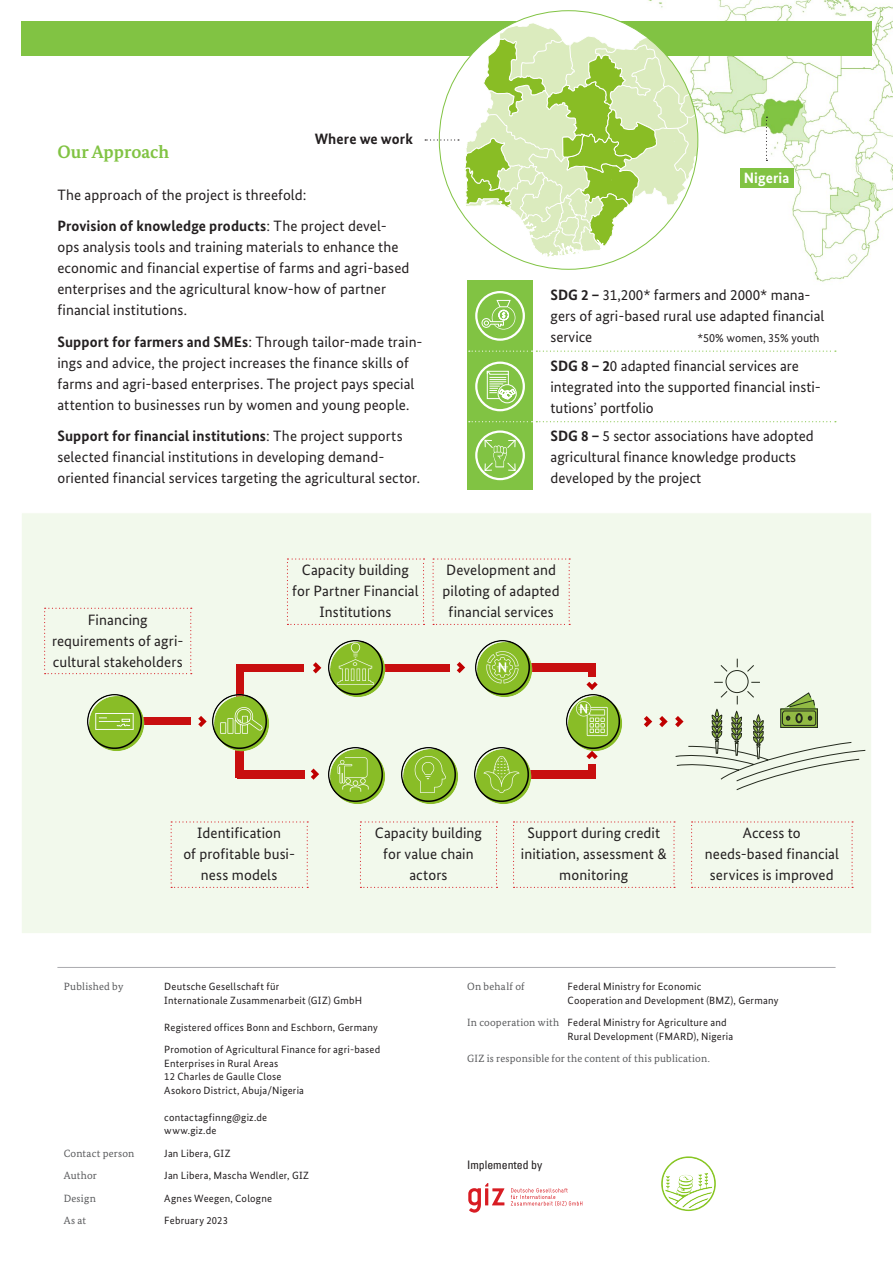
<style>
.page{position:relative;width:893px;height:1263px;background:#fff}
.page>*{position:absolute;margin:0;border:0;box-sizing:border-box;transform-origin:0 0}
.Überschrift1{font:700 18px "Bundes Serif";color:#81c343}
.Paragraph{font:15px/21px "Bundes Sans";letter-spacing:.005em;color:#231f20;text-align:center}
.Paragraph-2{font:700 15px "Bundes Sans";letter-spacing:.01em;color:#231f20}
.Paragraph-3{font:700 15px "Bundes Sans";letter-spacing:.01em;color:#fff}
.t1{font:12px "Bundes Sans";color:#231f20}
.t2{font:condensed 11.7px "Univers";color:#231f20}
.Imprint{font:10.5px/13.5px "Bundes Sans";letter-spacing:.02em;color:#231f20}
.Imprint-2{font:10.5px "Bundes Serif";letter-spacing:.02em;color:#57585a}
.s1{font-weight:700}
.s2{font-family:"Bundes Serif";color:#57585a}
</style>
<div class="page">
<hr style="left:57px;top:967px;width:779px;height:1px;background:#aaabaf">
<div style="left:467px;top:281px;width:66px;height:209px;background:#81c343"></div>
<img style="left:648px;top:0;width:245px;height:282px">
<div style="left:21px;top:512px;width:851px;height:422px;background:#f2f9ec;border:1px solid #fff"></div>
<div style="left:21px;top:21px;width:851px;height:34px;background:#81c343"></div>
<div style="left:439px;top:11px;width:259px;height:258px;background:#fff;border-radius:50%"></div>
<svg style="left:425px;top:23px;width:273px;height:234px"></svg>
<svg style="left:766px;top:117px;width:1px;height:44px"></svg>
<div style="left:740px;top:169px;width:53px;height:19px;background:#81c343"></div>
<svg style="left:468px;top:1183px;width:36px;height:30px"></svg>
<svg style="left:511px;top:1188px;width:71px;height:18px"></svg>
<svg style="left:661px;top:1156px;width:55px;height:55px"></svg>
<div style="left:236px;top:664px;width:68px;height:8px;background:#c80f0f"></div>
<svg style="left:313px;top:662px;width:8px;height:11px"></svg>
<div style="left:236px;top:670px;width:7px;height:30px;background:#c80f0f"></div>
<div style="left:366px;top:664px;width:84px;height:7px;background:#c80f0f"></div>
<svg style="left:457px;top:662px;width:8px;height:11px"></svg>
<div style="left:237px;top:770px;width:68px;height:8px;background:#c80f0f"></div>
<svg style="left:311px;top:768px;width:8px;height:12px"></svg>
<div style="left:236px;top:744px;width:8px;height:34px;background:#c80f0f"></div>
<div style="left:499px;top:770px;width:97px;height:8px;background:#c80f0f"></div>
<svg style="left:586px;top:751px;width:12px;height:8px"></svg>
<div style="left:588px;top:764px;width:8px;height:8px;background:#c80f0f"></div>
<div style="left:495px;top:663px;width:99px;height:8px;background:#c80f0f"></div>
<svg style="left:586px;top:682px;width:12px;height:8px"></svg>
<div style="left:588px;top:663px;width:8px;height:14px;background:#c80f0f"></div>
<div style="left:109px;top:717px;width:82px;height:8px;background:#c80f0f"></div>
<svg style="left:198px;top:716px;width:9px;height:11px"></svg>
<svg style="left:659px;top:716px;width:9px;height:11px"></svg>
<svg style="left:675px;top:658px;width:191px;height:132px"></svg>
<svg style="left:644px;top:716px;width:8px;height:11px"></svg>
<svg style="left:287px;top:558px;width:137px;height:67px"></svg>
<svg style="left:433px;top:558px;width:137px;height:67px"></svg>
<svg style="left:44px;top:608px;width:148px;height:66px"></svg>
<svg style="left:171px;top:821px;width:137px;height:67px"></svg>
<svg style="left:360px;top:821px;width:137px;height:67px"></svg>
<svg style="left:513px;top:821px;width:162px;height:67px"></svg>
<svg style="left:691px;top:821px;width:162px;height:67px"></svg>
<img style="left:475px;top:640px;width:57px;height:57px">
<img style="left:566px;top:694px;width:56px;height:57px">
<img style="left:87px;top:694px;width:57px;height:57px">
<img style="left:328px;top:640px;width:57px;height:57px">
<img style="left:212px;top:691px;width:57px;height:60px">
<img style="left:328px;top:747px;width:57px;height:57px">
<img style="left:474px;top:747px;width:57px;height:57px">
<img style="left:401px;top:747px;width:57px;height:57px">
<svg style="left:469px;top:351px;width:367px;height:1px"></svg>
<svg style="left:469px;top:421px;width:367px;height:1px"></svg>
<svg style="left:481px;top:300px;width:34px;height:30px"></svg>
<div style="left:498px;top:384px;width:19px;height:19px;border:1px solid #fff;border-radius:50%"></div>
<svg style="left:487px;top:374px;width:28px;height:25px"></svg>
<div style="left:487px;top:371px;width:22px;height:3px;border:1px solid #fff"></div>
<svg style="left:484px;top:439px;width:32px;height:32px"></svg>
<div style="left:475px;top:291px;width:50px;height:50px;border:2px solid #fff;border-radius:50%"></div>
<div style="left:475px;top:362px;width:50px;height:49px;border:2px solid #fff;border-radius:50%"></div>
<div style="left:475px;top:430px;width:50px;height:50px;border:2px solid #fff;border-radius:50%"></div>
<p class="Paragraph-2" style="left:315px;top:130px;width:100px">Where we work</p>
<p class="Überschrift1" style="left:57px;top:141px;width:113px">Our Approach</p>
<p class="Paragraph" style="left:57px;top:184px;width:251px">The approach of the project is threefold:</p>
<p class="Paragraph" style="left:57px;top:215px;width:354px;text-align:left"><span class="s1">Provision of knowledge products</span>: The project devel&shy;ops analysis tools and training materials to enhance the economic and financial expertise of farms and agri-based enterprises and the agricultural know-how of partner financial institutions.</p>
<p class="Paragraph" style="left:57px;top:331px;width:367px;text-align:left"><span class="s1">Support for farmers and SMEs</span>: Through tailor-made train&shy;ings and advice, the project increases the finance skills of farms and agri-based enterprises. The project pays special attention to businesses run by women and young people.</p>
<p class="Paragraph" style="left:57px;top:425px;width:364px;text-align:left"><span class="s1">Support for financial institutions</span>: The project supports selected financial institutions in developing demand&shy;oriented financial services targeting the agricultural sector.</p>
<p class="Paragraph-3" style="left:744px;top:168px;width:47px">Nigeria</p>
<p class="Paragraph" style="left:550px;top:284px;width:275px;text-align:left"><span class="s1">SDG 2 –</span> 31,200* farmers and 2000* mana&shy;gers of agri-based rural use adapted financial service</p>
<p class="t1" style="left:697px;top:330px;width:124px">*50% women, 35% youth</p>
<p class="Paragraph" style="left:550px;top:355px;width:272px;text-align:left"><span class="s1">SDG 8 – 2</span>0 adapted financial services are integrated into the supported financial insti&shy;tutions’ portfolio</p>
<p class="Paragraph" style="left:550px;top:425px;width:265px;text-align:left"><span class="s1">SDG 8 –</span> 5 sector associations have adopted agricultural finance knowledge products developed by the project</p>
<p class="Paragraph" style="left:52px;top:609px;width:133px">Financing requirements of agri&shy;cultural stakeholders</p>
<p class="Paragraph" style="left:292px;top:560px;width:128px">Capacity building for Partner Financial<br>Institutions</p>
<p class="Paragraph" style="left:443px;top:560px;width:119px">Development and piloting of adapted financial services</p>
<p class="Paragraph" style="left:183px;top:823px;width:113px">Identification<br>of profitable busi&shy;ness models</p>
<p class="Paragraph" style="left:375px;top:823px;width:109px">Capacity building for value chain actors</p>
<p class="Paragraph" style="left:521px;top:823px;width:147px">Support during credit initiation, assessment &amp; monitoring</p>
<p class="Paragraph" style="left:705px;top:823px;width:136px">Access to needs-based financial services is improved</p>
<p class="Imprint-2" style="left:64px;top:980px;width:61px">Published by</p>
<p class="Imprint" style="left:164px;top:980px;width:199px">Deutsche Gesellschaft für<br>Internationale Zusammenarbeit (GIZ) GmbH</p>
<p class="Imprint" style="left:164px;top:1020px;width:215px">Registered offices Bonn and Eschborn, Germany</p>
<p class="Imprint" style="left:164px;top:1043px;width:217px">Promotion of Agricultural Finance for agri-based Enterprises in Rural Areas<br>12 Charles de Gaulle Close<br>Asokoro District, Abuja/Nigeria</p>
<p class="Imprint" style="left:164px;top:1110px;width:104px">contactagfinng@giz.de www.giz.de</p>
<p class="Imprint-2" style="left:64px;top:1147px;width:72px">Contact person</p>
<p class="Imprint" style="left:164px;top:1146px;width:68px">Jan Libera, GIZ</p>
<p class="Imprint-2" style="left:64px;top:1169px;width:35px">Author</p>
<p class="Imprint" style="left:164px;top:1169px;width:146px">Jan Libera, Mascha Wendler, GIZ</p>
<p class="Imprint-2" style="left:64px;top:1192px;width:34px">Design</p>
<p class="Imprint" style="left:164px;top:1191px;width:109px">Agnes Weegen, Cologne</p>
<p class="Imprint-2" style="left:64px;top:1214px;width:24px">As at</p>
<p class="Imprint" style="left:164px;top:1214px;width:65px">February 2023</p>
<p class="Imprint-2" style="left:467px;top:980px;width:59px">On behalf of</p>
<p class="Imprint" style="left:568px;top:980px;width:212px">Federal Ministry for Economic<br>Cooperation and Development (BMZ), Germany</p>
<p class="Imprint" style="left:568px;top:1016px;width:167px;text-indent:-100px"><span class="s2">In cooperation with</span> Federal Ministry for Agriculture and<br>Rural Development (FMARD), Nigeria</p>
<p class="Imprint-2" style="left:467px;top:1052px;width:244px">GIZ is responsible for the content of this publication.</p>
<p class="t2" style="left:467px;top:1158px;width:77px">Implemented by</p>
</div>
